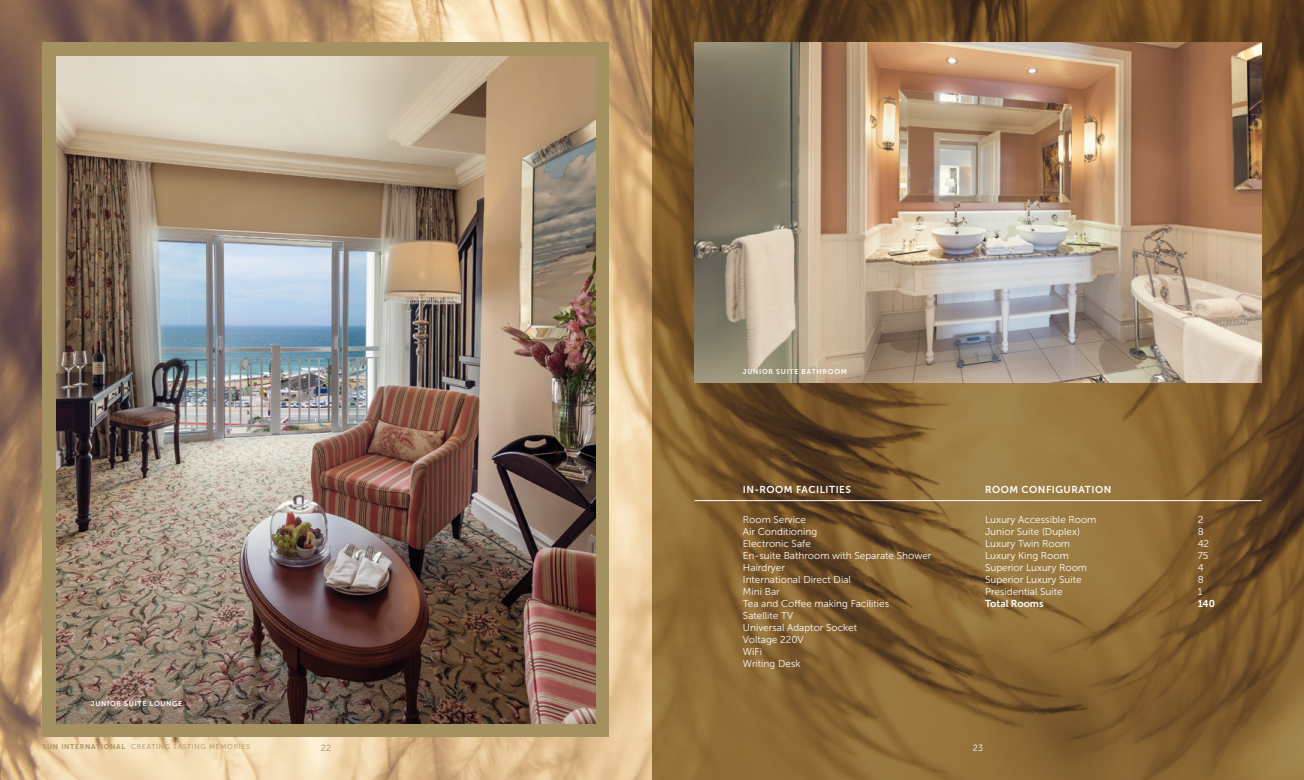
<style>
.page{position:relative;width:1304px;height:780px;background:#fff}
.page>*{position:absolute;margin:0;border:0;box-sizing:border-box;transform-origin:0 0}
.t1{font:10px/12px "Museo Sans 300";color:#fff}
.t2{font:10px "Museo Sans 700";letter-spacing:.05em;color:#fff}
.t3{font:10px "Museo Sans 700";color:#fff}
.t4{font:9px "Museo Sans 300";color:#a39161}
.t5{font:9px "Museo Sans 300";color:#fff}
.t6{font:7px "Museo Sans 300";letter-spacing:.1em;color:#a39161}
.t7{font:7px "Museo Sans 700";letter-spacing:.1em;color:#fff}
.s1{font-family:"Museo Sans 700"}
</style>
<div class="page">
<img style="left:0;top:0;width:652px;height:780px">
<svg style="left:652px;top:0;width:652px;height:780px;background:#7f5d2f"></svg>
<div style="left:43px;top:43px;width:566px;height:694px;background:#a39161"></div>
<img style="left:57px;top:57px;width:538px;height:666px">
<img style="left:695px;top:43px;width:566px;height:340px">
<hr style="left:694px;top:500px;width:567px;height:1px;background:#fff">
<p class="t7" style="left:743px;top:367px;width:105px">JUNIOR SUITE BATHROOM</p>
<p class="t2" style="left:743px;top:484px;width:110px">IN-ROOM FACILITIES</p>
<p class="t1" style="left:743px;top:513px;width:190px">Room Service<br>Air Conditioning<br>Electronic Safe<br>En-suite Bathroom with Separate Shower<br>Hairdryer<br>International Direct Dial<br>Mini Bar<br>Tea and Coffee making Facilities<br>Satellite TV<br>Universal Adaptor Socket<br>Voltage 220V<br>WiFi<br>Writing Desk</p>
<p class="t2" style="left:985px;top:484px;width:128px">ROOM CONFIGURATION</p>
<p class="t1" style="left:985px;top:513px;width:113px">Luxury Accessible Room</p>
<p class="t1" style="left:1198px;top:513px;width:7px">2</p>
<p class="t1" style="left:985px;top:525px;width:96px">Junior Suite (Duplex)</p>
<p class="t1" style="left:1198px;top:525px;width:8px">8</p>
<p class="t1" style="left:985px;top:537px;width:86px">Luxury Twin Room</p>
<p class="t1" style="left:1198px;top:537px;width:13px">42</p>
<p class="t1" style="left:985px;top:549px;width:85px">Luxury King Room</p>
<p class="t1" style="left:1198px;top:549px;width:12px">75</p>
<p class="t1" style="left:985px;top:561px;width:103px">Superior Luxury Room</p>
<p class="t1" style="left:1198px;top:561px;width:7px">4</p>
<p class="t1" style="left:985px;top:573px;width:98px">Superior Luxury Suite</p>
<p class="t1" style="left:1198px;top:573px;width:8px">8</p>
<p class="t1" style="left:985px;top:585px;width:79px">Presidential Suite</p>
<p class="t1" style="left:1198px;top:585px;width:6px">1</p>
<p class="t3" style="left:985px;top:598px;width:60px">Total Rooms</p>
<p class="t2" style="left:1198px;top:598px;width:19px">140</p>
<p class="t7" style="left:91px;top:699px;width:93px">JUNIOR SUITE LOUNGE</p>
<p class="t6" style="left:43px;top:743px;width:209px"><span class="s1">SUN INTERNATIONAL</span> CREATING LASTING MEMORIES</p>
<p class="t4" style="left:321px;top:742px;width:12px">22</p>
<p class="t5" style="left:973px;top:742px;width:12px">23</p>
</div>
